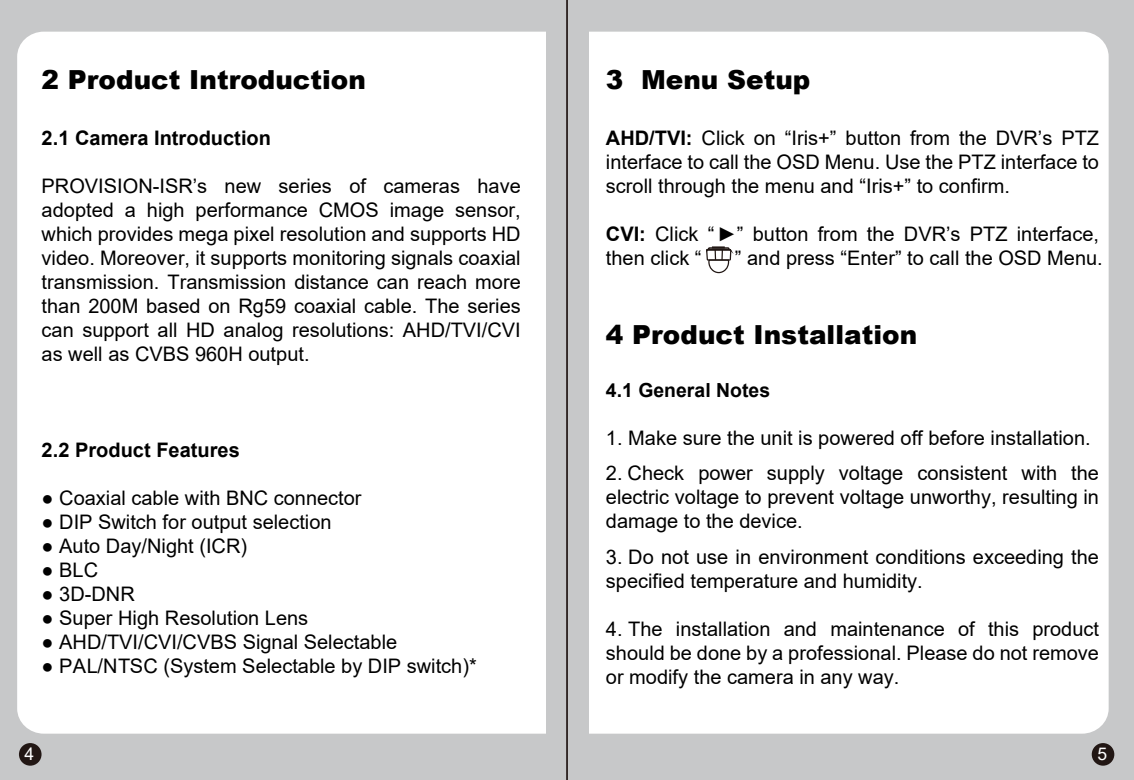
<style>
.page{position:relative;width:1134px;height:780px;background:#c7c8c9}
.page>*{position:absolute;margin:0;border:0;box-sizing:border-box;transform-origin:0 0}
.t1{font:900 26.25px "Arial";color:#000}
.t2{font:20px/24px "Arial";color:#000;text-align:justify}
.t3{font:700 20px "Arial";color:#000}
.t4{font:700 19.5px "Arial";color:#000}
.t5{font:17.5px "Arial";color:#fff}
.s1{font-weight:700}
</style>
<div class="page">
<div style="left:17px;top:32px;width:1092px;height:701px;background:#fff;border-radius:26px"></div>
<div style="left:546px;top:0;width:42px;height:780px;background:#c7c8c9"></div>
<div style="left:19px;top:743px;width:23px;height:22px;background:#221714;border-radius:50%"></div>
<div style="left:1092px;top:743px;width:22px;height:22px;background:#221714;border-radius:50%"></div>
<svg style="left:706px;top:246px;width:28px;height:28px"></svg>
<hr style="left:566px;top:0;width:2px;height:780px;background:#221714">
<h1 class="t1" style="left:42px;top:61px;width:326px">2 Product Introduction</h1>
<p class="t3" style="left:42px;top:124px;width:231px">2.1 Camera Introduction</p>
<p class="t2" style="left:42px;top:174px;width:481px">PROVISION-ISR’s new series of cameras have adopted a high performance CMOS image sensor, which provides mega pixel resolution and supports HD video. Moreover, it supports monitoring signals coaxial transmission. Transmission distance can reach more than 200M based on Rg59 coaxial cable. The series can support all HD analog resolutions: AHD/TVI/CVI as well as CVBS 960H output.</p>
<p class="t3" style="left:42px;top:436px;width:200px">2.2 Product Features</p>
<p class="t2" style="left:42px;top:486px;width:321px">● Coaxial cable with BNC connector</p>
<p class="t2" style="left:42px;top:510px;width:291px">● DIP Switch for output selection</p>
<p class="t2" style="left:42px;top:534px;width:207px">● Auto Day/Night (ICR)</p>
<p class="t2" style="left:42px;top:558px;width:58px">● BLC</p>
<p class="t2" style="left:42px;top:582px;width:95px">● 3D-DNR</p>
<p class="t2" style="left:42px;top:606px;width:268px">● Super High Resolution Lens</p>
<p class="t2" style="left:42px;top:630px;width:357px">● AHD/TVI/CVI/CVBS Signal Selectable</p>
<p class="t2" style="left:42px;top:654px;width:437px">● PAL/NTSC (System Selectable by DIP switch)*</p>
<h1 class="t1" style="left:606px;top:61px;width:206px">3 Menu Setup</h1>
<p class="t2" style="left:606px;top:126px;width:495px"><span class="s1">AHD/TVI:</span> Click on “Iris+” button from the DVR’s PTZ interface to call the OSD Menu. Use the PTZ interface to scroll through the menu and “Iris+” to confirm.</p>
<p class="t2" style="left:606px;top:222px;width:495px"><span class="s1">CVI:</span> Click “►” button from the DVR’s PTZ interface, then click “</p>
<p class="t2" style="left:735px;top:246px;width:369px">” and press “Enter” to call the OSD Menu.</p>
<h1 class="t1" style="left:606px;top:315px;width:313px">4 Product Installation</h1>
<p class="t4" style="left:606px;top:377px;width:166px">4.1 General Notes</p>
<p class="t2" style="left:606px;top:425px;width:486px">1. Make sure the unit is powered off before installation.</p>
<p class="t2" style="left:606px;top:461px;width:495px">2. Check power supply voltage consistent with the electric voltage to prevent voltage unworthy, resulting in damage to the device.</p>
<p class="t2" style="left:606px;top:544px;width:495px">3. Do not use in environment conditions exceeding the specified temperature and humidity.</p>
<p class="t2" style="left:606px;top:616px;width:495px">4. The installation and maintenance of this product should be done by a professional. Please do not remove or modify the camera in any way.</p>
<p class="t5" style="left:25px;top:741px;width:11px">4</p>
<p class="t5" style="left:1097px;top:741px;width:11px">5</p>
</div>
